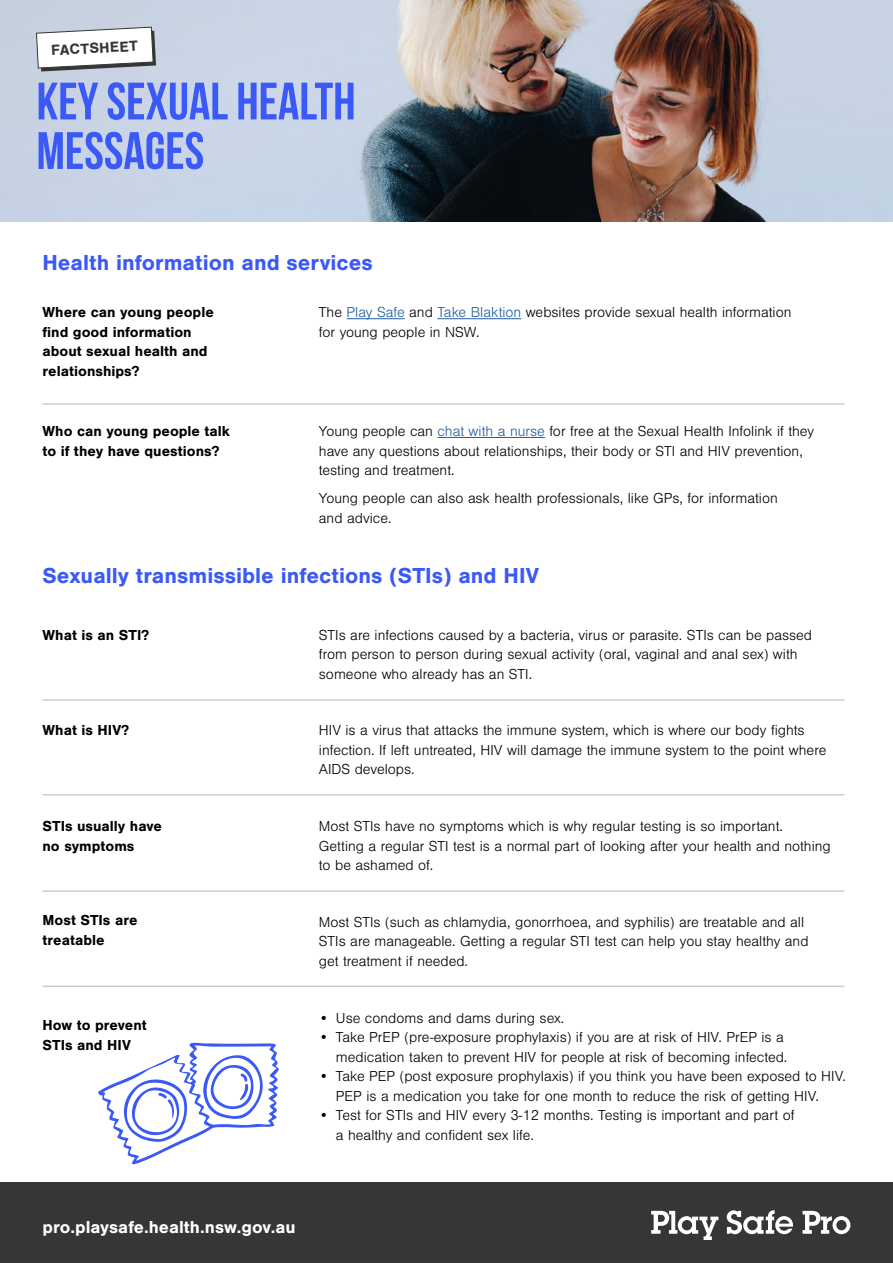
<style>
.page{position:relative;width:893px;height:1263px;background:#fff}
.page>*{position:absolute;margin:0;border:0;box-sizing:border-box;transform-origin:0 0}
.t1{font:52.5px/49.5px "Bebas Neue";color:#3b59f6}
.t2{font:700 22.5px "Nimbus San";color:#3b59f6}
.t3{font:700 18px "Nimbus San";color:#fff}
.t4{font:700 15.15px "Nimbus San";color:#363638}
.t5{font:300 15px/19.5px "Nimbus San";color:#000}
.t6{font:700 15px/19.5px "Nimbus San";color:#000}
.s1{color:#215e9e}
</style>
<div class="page">
<img style="left:0;top:0;width:893px;height:221px">
<div style="left:0;top:1182px;width:893px;height:81px;background:#363638"></div>
<svg style="left:651px;top:1211px;width:67px;height:29px"></svg>
<svg style="left:727px;top:1210px;width:66px;height:24px"></svg>
<svg style="left:802px;top:1211px;width:48px;height:23px"></svg>
<svg style="left:36px;top:26px;width:120px;height:45px"></svg>
<svg style="left:98px;top:1043px;width:181px;height:121px"></svg>
<hr style="left:347px;top:318px;width:58px;height:1px;background:#215e9e">
<hr style="left:437px;top:318px;width:84px;height:1px;background:#215e9e">
<hr style="left:437px;top:437px;width:108px;height:1px;background:#215e9e">
<hr style="left:43px;top:403px;width:801px;height:2px;background:#cdcdcd">
<hr style="left:43px;top:699px;width:801px;height:2px;background:#cdcdcd">
<hr style="left:43px;top:794px;width:801px;height:1px;background:#cdcdcd">
<hr style="left:43px;top:890px;width:801px;height:2px;background:#cdcdcd">
<hr style="left:43px;top:985px;width:801px;height:2px;background:#cdcdcd">
<p class="t4" style="left:51px;top:42px;width:88px;rotate:-3deg">FACTSHEET</p>
<h1 class="t1" style="left:37px;top:76px;width:321px">KEY SEXUAL HEALTH<br>MESSAGES</h1>
<h2 class="t2" style="left:43px;top:250px;width:332px">Health information and services</h2>
<p class="t6" style="left:43px;top:303px;width:173px">Where can young people find good information about sexual health and relationships?</p>
<p class="t5" style="left:319px;top:303px;width:474px">The <span class="s1">Play Safe</span> and <span class="s1">Take Blaktion</span> websites provide sexual health information for young people in NSW.</p>
<p class="t6" style="left:43px;top:421px;width:189px">Who can young people talk to if they have questions?</p>
<p class="t5" style="left:319px;top:422px;width:497px">Young people can <span class="s1">chat with a nurse</span> for free at the Sexual Health Infolink if they have any questions about relationships, their body or STI and HIV prevention, testing and treatment.</p>
<p class="t5" style="left:319px;top:489px;width:460px">Young people can also ask health professionals, like GPs, for information and advice.</p>
<h2 class="t2" style="left:43px;top:563px;width:498px">Sexually transmissible infections (STIs) and HIV</h2>
<p class="t6" style="left:43px;top:625px;width:108px">What is an STI?</p>
<p class="t5" style="left:319px;top:625px;width:495px">STIs are infections caused by a bacteria, virus or parasite. STIs can be passed from person to person during sexual activity (oral, vaginal and anal sex) with someone who already has an STI.</p>
<p class="t6" style="left:43px;top:721px;width:88px">What is HIV?</p>
<p class="t5" style="left:319px;top:721px;width:509px">HIV is a virus that attacks the immune system, which is where our body fights infection. If left untreated, HIV will damage the immune system to the point where<br>AIDS develops.</p>
<p class="t6" style="left:43px;top:817px;width:121px">STIs usually have no symptoms</p>
<p class="t5" style="left:319px;top:817px;width:513px">Most STIs have no symptoms which is why regular testing is so important.<br>Getting a regular STI test is a normal part of looking after your health and nothing to be ashamed of.</p>
<p class="t6" style="left:43px;top:910px;width:96px">Most STIs are treatable</p>
<p class="t5" style="left:319px;top:913px;width:491px">Most STIs (such as chlamydia, gonorrhoea, and syphilis) are treatable and all<br>STIs are manageable. Getting a regular STI test can help you stay healthy and get treatment if needed.</p>
<p class="t6" style="left:43px;top:1015px;width:106px">How to prevent<br>STIs and HIV</p>
<p class="t5" style="left:319px;top:1008px;width:247px">• Use condoms and dams during sex.</p>
<p class="t5" style="left:319px;top:1028px;width:470px;text-align:right">• Take PrEP (pre-exposure prophylaxis) if you are at risk of HIV. PrEP is a medication taken to prevent HIV for people at risk of becoming infected.</p>
<p class="t5" style="left:336px;top:1067px;width:511px;text-indent:-17px">• Take PEP (post exposure prophylaxis) if you think you have been exposed to HIV.<br>PEP is a medication you take for one month to reduce the risk of getting HIV.</p>
<p class="t5" style="left:336px;top:1106px;width:460px;text-indent:-17px">• Test for STIs and HIV every 3-12 months. Testing is important and part of a healthy and confident sex life.</p>
<p class="t3" style="left:43px;top:1217px;width:254px">pro.playsafe.health.nsw.gov.au</p>
</div>
